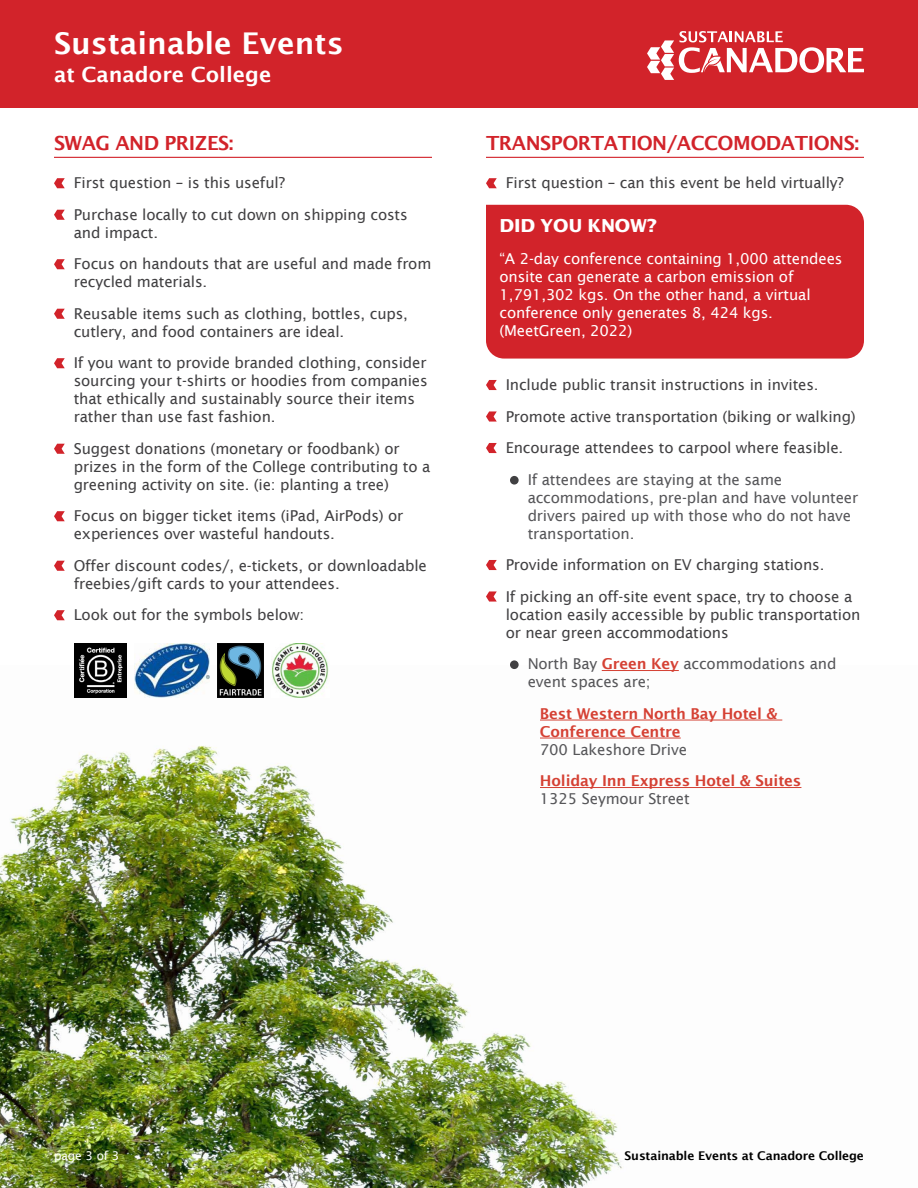
<style>
.page{position:relative;width:918px;height:1188px;background:#fff}
.page>*{position:absolute;margin:0;border:0;box-sizing:border-box;transform-origin:0 0}
.t1{font:600 30px "Lucida Sans";color:#fff}
.t2{font:600 21px "Lucida Sans";color:#fff}
.t3{font:600 19.5px "Lucida Sans";letter-spacing:-.025em;color:#d2232a}
.t4{font:700 18px "Lucida Sans";letter-spacing:-.01em;color:#fff}
.t5{font:15px/31.5px "Lucida Sans";letter-spacing:-.01em;color:#414042}
.t6{font:15px/18px "Lucida Sans";letter-spacing:-.01em;color:#565659}
.t7{font:15px/18px "Lucida Sans";letter-spacing:-.01em;color:#fff}
.t8{font:600 15px/18px "Lucida Sans";letter-spacing:-.01em;color:#d54134}
.t9{font:600 12px "Lucida Sans";letter-spacing:-.01em;color:#000}
.t10{font:12px "Lucida Sans";letter-spacing:-.01em;color:#fff}
.s1{font-weight:600;color:#d54134}
</style>
<div class="page">
<div style="left:0;top:0;width:918px;height:108px;background:#d2232a"></div>
<svg style="left:647px;top:31px;width:217px;height:49px"></svg>
<img style="left:0;top:665px;width:802px;height:523px">
<hr style="left:54px;top:157px;width:378px;height:1px;background:#d2232a">
<svg style="left:54px;top:178px;width:11px;height:10px"></svg>
<svg style="left:54px;top:210px;width:11px;height:10px"></svg>
<svg style="left:54px;top:259px;width:11px;height:10px"></svg>
<svg style="left:54px;top:309px;width:11px;height:10px"></svg>
<svg style="left:54px;top:358px;width:11px;height:10px"></svg>
<svg style="left:54px;top:444px;width:11px;height:10px"></svg>
<svg style="left:54px;top:511px;width:11px;height:10px"></svg>
<svg style="left:54px;top:561px;width:11px;height:10px"></svg>
<svg style="left:54px;top:610px;width:11px;height:10px"></svg>
<hr style="left:486px;top:157px;width:378px;height:1px;background:#d2232a">
<hr style="left:602px;top:670px;width:77px;height:1px;background:#d54134">
<hr style="left:540px;top:720px;width:242px;height:1px;background:#d54134">
<hr style="left:540px;top:738px;width:141px;height:1px;background:#d54134">
<hr style="left:540px;top:787px;width:261px;height:1px;background:#d54134">
<svg style="left:486px;top:178px;width:11px;height:10px"></svg>
<div style="left:486px;top:205px;width:378px;height:154px;background:#d2232a"></div>
<svg style="left:486px;top:380px;width:11px;height:10px"></svg>
<svg style="left:486px;top:411px;width:11px;height:11px"></svg>
<svg style="left:486px;top:443px;width:11px;height:10px"></svg>
<div style="left:510px;top:476px;width:9px;height:9px;background:#414042;border-radius:50%"></div>
<svg style="left:486px;top:560px;width:11px;height:10px"></svg>
<svg style="left:486px;top:591px;width:11px;height:11px"></svg>
<div style="left:510px;top:660px;width:9px;height:9px;background:#414042;border-radius:50%"></div>
<img style="left:75px;top:644px;width:51px;height:53px">
<img style="left:134px;top:644px;width:76px;height:54px">
<img style="left:218px;top:644px;width:45px;height:54px">
<img style="left:271px;top:644px;width:59px;height:54px">
<h1 class="t1" style="left:54px;top:26px;width:291px">Sustainable Events</h1>
<h2 class="t2" style="left:54px;top:63px;width:219px">at Canadore College</h2>
<h3 class="t3" style="left:54px;top:132px;width:181px">SWAG AND PRIZES:</h3>
<p class="t5" style="left:74px;top:167px;width:335px">First question – is this useful?<br>Purchase locally to cut down on shipping costs</p>
<p class="t5" style="left:74px;top:217px;width:359px">and impact.<br>Focus on handouts that are useful and made from</p>
<p class="t5" style="left:74px;top:266px;width:336px">recycled materials.<br>Reusable items such as clothing, bottles, cups,</p>
<p class="t5" style="left:74px;top:316px;width:354px">cutlery, and food containers are ideal.<br>If you want to provide branded clothing, consider</p>
<p class="t5" style="left:74px;top:372px;width:356px;line-height:18px">sourcing your t-shirts or hoodies from companies that ethically and sustainably source their items rather than use fast fashion.</p>
<p class="t5" style="left:74px;top:439px;width:358px;line-height:18px">Suggest donations (monetary or foodbank) or prizes in the form of the College contributing to a greening activity on site. (ie: planting a tree)</p>
<p class="t5" style="left:74px;top:507px;width:331px;line-height:18px">Focus on bigger ticket items (iPad, AirPods) or experiences over wasteful handouts.</p>
<p class="t5" style="left:74px;top:556px;width:355px;line-height:18px">Offer discount codes/, e-tickets, or downloadable freebies/gift cards to your attendees.</p>
<p class="t5" style="left:74px;top:599px;width:232px">Look out for the symbols below:</p>
<h3 class="t3" style="left:486px;top:132px;width:375px">TRANSPORTATION/ACCOMODATIONS:</h3>
<p class="t5" style="left:506px;top:167px;width:340px">First question – can this event be held virtually?</p>
<p class="t4" style="left:500px;top:215px;width:159px">DID YOU KNOW?</p>
<p class="t7" style="left:500px;top:249px;width:345px">“A 2-day conference containing 1,000 attendees onsite can generate a carbon emission of 1,791,302 kgs. On the other hand, a virtual conference only generates 8, 424 kgs. (MeetGreen, 2022)</p>
<p class="t5" style="left:506px;top:369px;width:352px">Include public transit instructions in invites.<br>Promote active transportation (biking or walking)<br>Encourage attendees to carpool where feasible.</p>
<p class="t6" style="left:528px;top:470px;width:332px">If attendees are staying at the same accommodations, pre-plan and have volunteer drivers paired up with those who do not have transportation.</p>
<p class="t5" style="left:506px;top:549px;width:348px">Provide information on EV charging stations.<br>If picking an off-site event space, try to choose a</p>
<p class="t5" style="left:506px;top:605px;width:356px;line-height:18px">location easily accessible by public transportation or near green accommodations</p>
<p class="t6" style="left:528px;top:655px;width:310px">North Bay <span class="s1">Green Key</span> accommodations and event spaces are;</p>
<p class="t8" style="left:540px;top:704px;width:239px">Best Western North Bay Hotel &amp;<br>Conference Centre</p>
<p class="t6" style="left:540px;top:740px;width:149px">700 Lakeshore Drive</p>
<p class="t8" style="left:540px;top:772px;width:263px">Holiday Inn Express Hotel &amp; Suites</p>
<p class="t6" style="left:540px;top:790px;width:151px">1325 Seymour Street</p>
<p class="t10" style="left:54px;top:1149px;width:67px">page 3 of 3</p>
<p class="t9" style="left:625px;top:1149px;width:241px">Sustainable Events at Canadore College</p>
</div>
